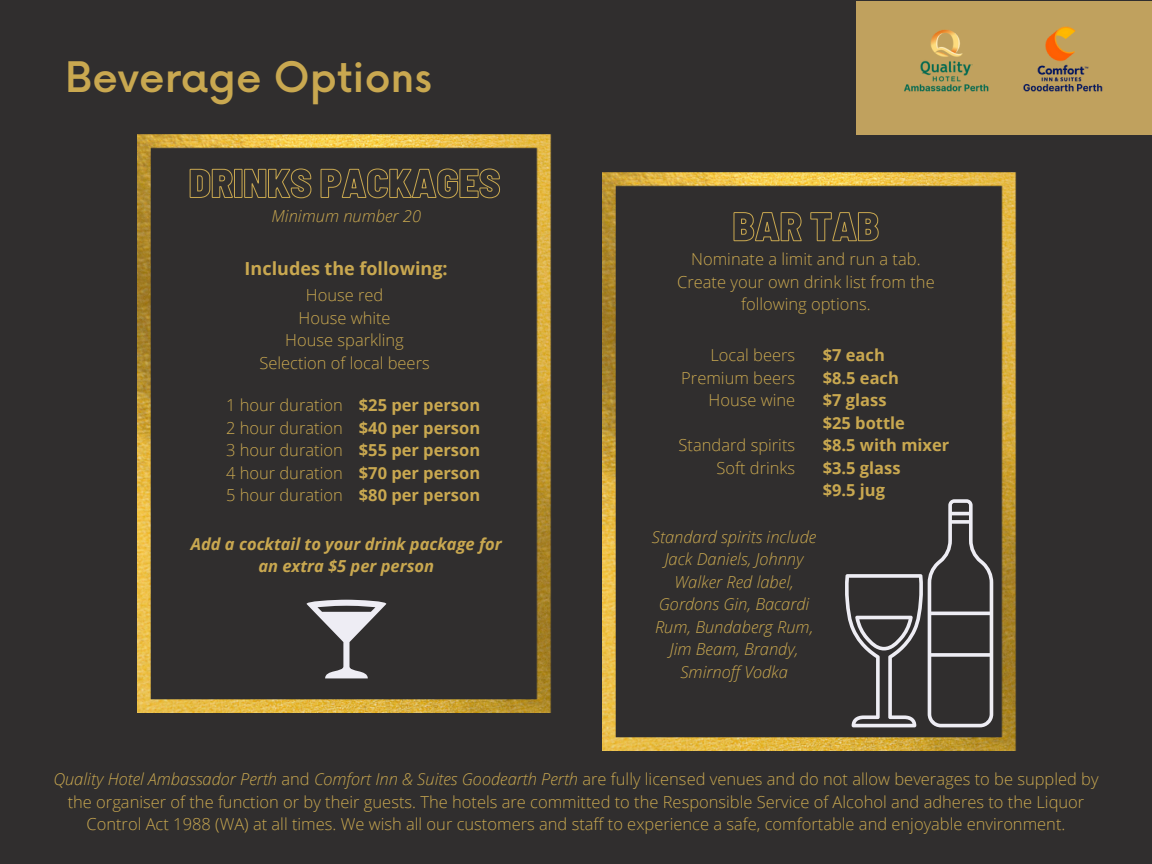
<style>
.page{position:relative;width:1152px;height:864px;background:#302e2e}
.page>*{position:absolute;margin:0;border:0;box-sizing:border-box;transform-origin:0 0}
.t1{font:500 40.95px "Now";color:#c9a850}
.t2{font:700 18px "Open Sans";color:#c9a850}
.t3{font:300 16.5px/22.5px "Open Sans";color:#c9a850;text-align:center}
.t4{font:italic 300 16.5px/22.5px "Open Sans";color:#c9a850;text-align:center}
.t5{font:700 16.5px "Open Sans";color:#c9a850}
.t6{font:italic 700 16.5px/22.5px "Open Sans";color:#c9a850;text-align:center}
.s1{font-style:italic}
</style>
<div class="page">
<img style="left:138px;top:134px;width:414px;height:578px">
<img style="left:602px;top:172px;width:414px;height:578px">
<svg style="left:845px;top:499px;width:148px;height:228px"></svg>
<svg style="left:304px;top:600px;width:85px;height:78px"></svg>
<svg style="left:189px;top:168px;width:312px;height:36px"></svg>
<svg style="left:733px;top:211px;width:146px;height:37px"></svg>
<div style="left:856px;top:1px;width:296px;height:134px;background:#c0a15e"></div>
<img style="left:904px;top:29px;width:85px;height:63px">
<img style="left:1023px;top:26px;width:80px;height:66px">
<p class="t1" style="left:65px;top:55px;width:368px">Beverage Options</p>
<p class="t4" style="left:271px;top:204px;width:151px">Minimum number 20</p>
<p class="t2" style="left:245px;top:256px;width:205px">Includes the following:</p>
<p class="t3" style="left:306px;top:284px;width:79px">House red</p>
<p class="t3" style="left:298px;top:306px;width:94px">House white</p>
<p class="t3" style="left:285px;top:329px;width:120px">House sparkling</p>
<p class="t3" style="left:259px;top:351px;width:172px">Selection of local beers</p>
<p class="t3" style="left:226px;top:393px;width:118px">1 hour duration</p>
<p class="t3" style="left:226px;top:416px;width:118px">2 hour duration</p>
<p class="t3" style="left:226px;top:438px;width:118px">3 hour duration</p>
<p class="t3" style="left:226px;top:461px;width:118px">4 hour duration</p>
<p class="t3" style="left:226px;top:483px;width:118px">5 hour duration</p>
<p class="t6" style="left:191px;top:532px;width:313px">Add a cocktail to your drink package for an extra $5 per person</p>
<p class="t5" style="left:359px;top:394px;width:123px">$25 per person</p>
<p class="t5" style="left:359px;top:416px;width:123px">$40 per person</p>
<p class="t5" style="left:359px;top:439px;width:123px">$55 per person</p>
<p class="t5" style="left:359px;top:461px;width:123px">$70 per person</p>
<p class="t5" style="left:359px;top:484px;width:123px">$80 per person</p>
<p class="t3" style="left:691px;top:247px;width:231px">Nominate a limit and run a tab.</p>
<p class="t3" style="left:677px;top:270px;width:259px">Create your own drink list from the following options.</p>
<p class="t5" style="left:823px;top:344px;width:64px">$7 each</p>
<p class="t5" style="left:823px;top:366px;width:78px">$8.5 each</p>
<p class="t5" style="left:823px;top:389px;width:65px">$7 glass</p>
<p class="t5" style="left:823px;top:411px;width:84px">$25 bottle</p>
<p class="t5" style="left:823px;top:434px;width:128px">$8.5 with mixer</p>
<p class="t5" style="left:823px;top:456px;width:79px">$3.5 glass</p>
<p class="t5" style="left:823px;top:479px;width:64px">$9.5 jug</p>
<p class="t3" style="left:711px;top:344px;width:86px">Local beers</p>
<p class="t3" style="left:681px;top:366px;width:115px">Premium beers</p>
<p class="t3" style="left:709px;top:389px;width:88px">House wine</p>
<p class="t3" style="left:679px;top:434px;width:118px">Standard spirits</p>
<p class="t3" style="left:717px;top:456px;width:80px">Soft drinks</p>
<p class="t4" style="left:652px;top:525px;width:166px">Standard spirits include<br>Jack Daniels, Johnny<br>Walker Red label,<br>Gordons Gin, Bacardi<br>Rum, Bundaberg Rum,<br>Jim Beam, Brandy,<br>Smirnoff Vodka</p>
<p class="t3" style="left:53px;top:768px;width:1047px"><span class="s1">Quality Hotel Ambassador Perth</span> and <span class="s1">Comfort Inn &amp; Suites Goodearth Perth</span> are fully licensed venues and do not allow beverages to be suppled by the organiser of the function or by their guests. The hotels are committed to the Responsible Service of Alcohol and adheres to the Liquor<br>Control Act 1988 (WA) at all times. We wish all our customers and staff to experience a safe, comfortable and enjoyable environment.</p>
</div>
